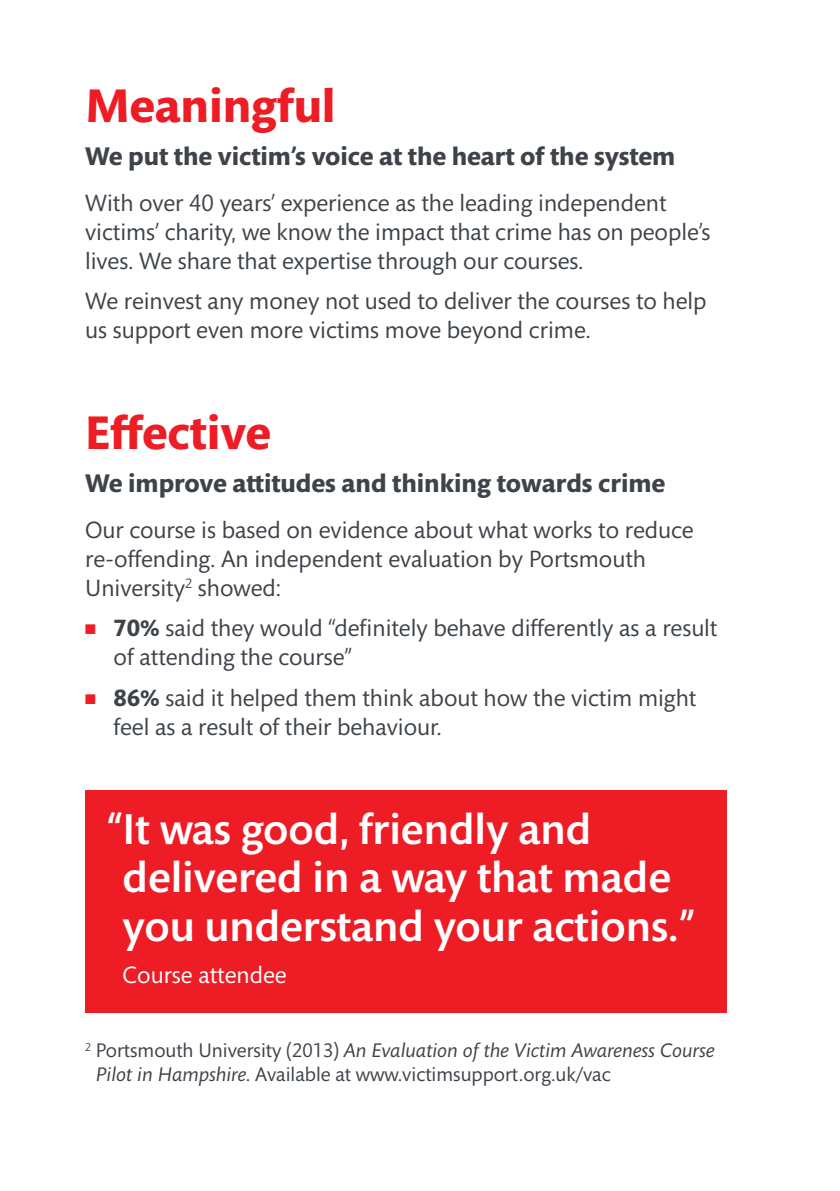
<style>
.page{position:relative;width:840px;height:1191px;background:#fff}
.page>*{position:absolute;margin:0;border:0;box-sizing:border-box;transform-origin:0 0}
.t1{font:700 48px "Mundo Sans";color:#ed1c25}
.t2{font:500 44px/48px "Mundo Sans Std";color:#fff}
.t3{font:700 26px "Mundo Sans";color:#3d4349}
.t4{font:24px/29px "Mundo Sans";color:#3d4349}
.t5{font:24px "Mundo Sans";color:#fff}
.t6{font:20px/24px "Mundo Sans";color:#3d4349}
.s1{color:#ed1c25}
.s2{font-weight:700}
.s3{font-style:italic}
</style>
<div class="page">
<div style="left:85px;top:789px;width:641px;height:223px;background:#ed1c25"></div>
<h1 class="t1" style="left:85px;top:79px;width:252px">Meaningful</h1>
<p class="t3" style="left:85px;top:142px;width:591px">We put the victim’s voice at the heart of the system</p>
<p class="t4" style="left:85px;top:189px;width:626px">With over 40 years’ experience as the leading independent victims’ charity, we know the impact that crime has on people’s lives. We share that expertise through our courses.</p>
<p class="t4" style="left:85px;top:287px;width:622px">We reinvest any money not used to deliver the courses to help us support even more victims move beyond crime.</p>
<h1 class="t1" style="left:85px;top:406px;width:187px">Effective</h1>
<p class="t3" style="left:85px;top:469px;width:581px">We improve attitudes and thinking towards crime</p>
<p class="t4" style="left:85px;top:516px;width:609px">Our course is based on evidence about what works to reduce re-offending. An independent evaluation by Portsmouth<br>University<sup>2</sup> showed:</p>
<p class="t4" style="left:113px;top:614px;width:605px;text-indent:-28px"><span class="s1">■</span> <span class="s2">70%</span> said they would “definitely behave differently as a result of attending the course”</p>
<p class="t4" style="left:113px;top:683px;width:584px;text-indent:-28px"><span class="s1">■</span> <span class="s2">86%</span> said it helped them think about how the victim might feel as a result of their behaviour.</p>
<h2 class="t2" style="left:123px;top:807px;width:573px;text-indent:-15px">“It was good, friendly and delivered in a way that made you understand your actions.”</h2>
<p class="t5" style="left:122px;top:961px;width:165px">Course attendee</p>
<p class="t6" style="left:96px;top:1039px;width:620px;text-indent:-11px"><sup>2</sup> Portsmouth University (2013) <span class="s3">An Evaluation of the Victim Awareness Course<br>Pilot in Hampshire</span>. Available at www.victimsupport.org.uk/vac</p>
</div>
